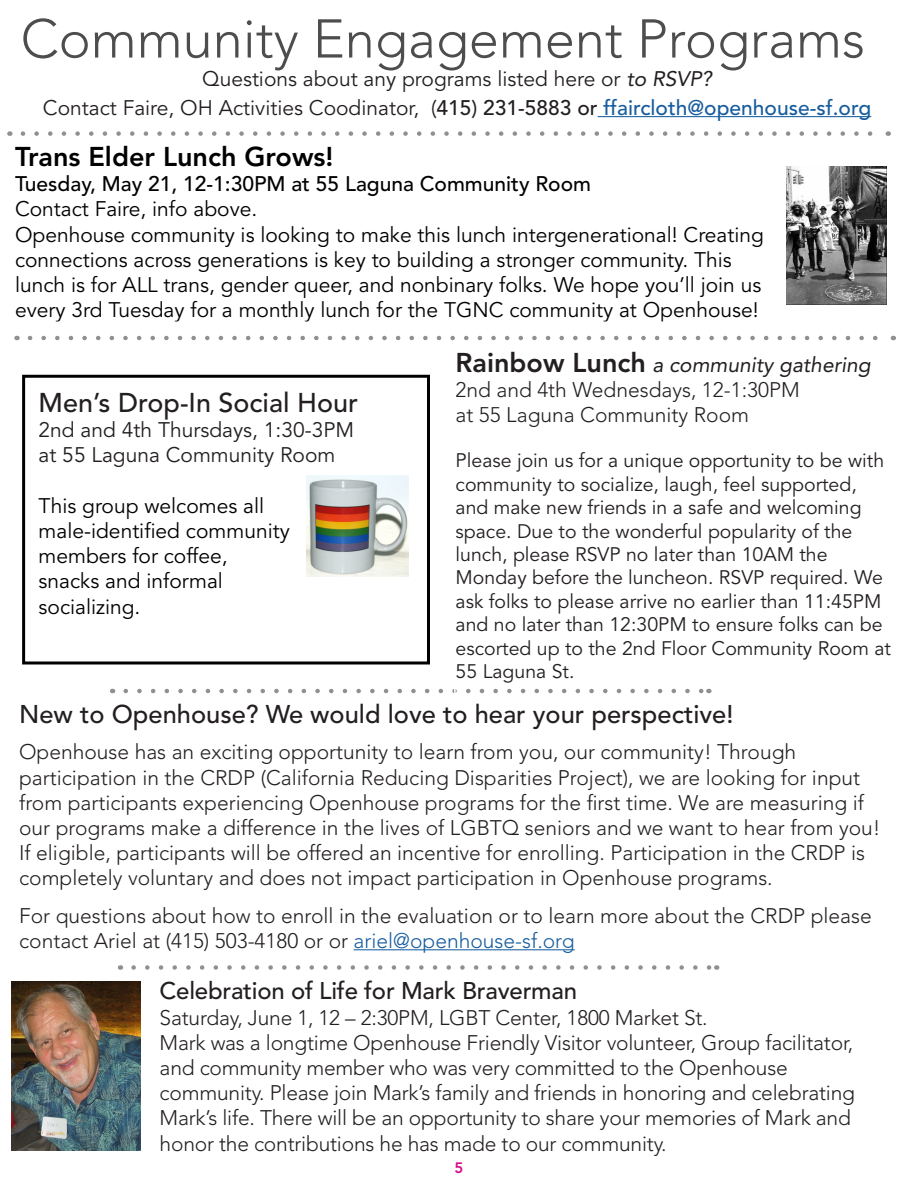
<style>
.page{position:relative;width:918px;height:1188px;background:#fff}
.page>*{position:absolute;margin:0;border:0;box-sizing:border-box;transform-origin:0 0}
.t1{font:300 54px "Avenir";color:#4d4d4d}
.t2{font:500 27px "Avenir";color:#231f20}
.t3{font:800 27px "Avenir";color:#000}
.t4{font:500 25.5px "Avenir";color:#231f20}
.t5{font:500 24px "Avenir";letter-spacing:-.01em;color:#231f20}
.t6{font:300 21px/25.2px "Avenir";color:#231f20}
.t7{font:21px/25.2px "Avenir";color:#000}
.t8{font:21px "Avenir";color:#231f20}
.t9{font:500 21px "Avenir";color:#000}
.t10{font:italic 21px "Avenir";color:#231f20}
.t11{font:19.5px/23.4px "Avenir";color:#231f20}
.t12{font:800 15px "Avenir";color:#d70c8c}
.s1{font-style:italic}
.s2{font-weight:500}
.s3{font-weight:500;color:#175d9e}
.s4{font-weight:800;font-style:normal;font-size:27px}
.s5{color:#175d9e}
</style>
<div class="page">
<svg style="left:23px;top:131px;width:850px;height:5px"></svg>
<svg style="left:126px;top:689px;width:576px;height:4px"></svg>
<hr style="left:354px;top:949px;width:221px;height:1px;background:#175d9e">
<div style="left:22px;top:375px;width:408px;height:290px;border:3px solid #000"></div>
<img style="left:787px;top:167px;width:99px;height:138px">
<svg style="left:30px;top:336px;width:848px;height:4px"></svg>
<hr style="left:598px;top:116px;width:273px;height:1px;background:#175d9e">
<img style="left:306px;top:476px;width:102px;height:101px">
<svg style="left:134px;top:965px;width:575px;height:5px"></svg>
<img style="left:12px;top:981px;width:129px;height:169px">
<p class="t1" style="left:21px;top:7px;width:846px">Community Engagement Programs</p>
<p class="t8" style="left:202px;top:67px;width:511px">Questions about any programs listed here or <span class="s1">to RSVP?</span></p>
<p class="t8" style="left:43px;top:95px;width:830px">Contact Faire, OH Activities Coodinator, (<span class="s2">415) 231-5883 or</span> <span class="s3">ffaircloth@openhouse-sf.org</span></p>
<p class="t3" style="left:15px;top:141px;width:320px">Trans Elder Lunch Grows!</p>
<p class="t9" style="left:15px;top:172px;width:578px">Tuesday, May 21, 12-1:30PM at 55 Laguna Community Room</p>
<p class="t7" style="left:15px;top:197px;width:244px">Contact Faire, info above.</p>
<p class="t7" style="left:15px;top:222px;width:751px">Openhouse community is looking to make this lunch intergenerational! Creating connections across generations is key to building a stronger community. This lunch is for ALL trans, gender queer, and nonbinary folks. We hope you’ll join us every 3rd Tuesday for a monthly lunch for the TGNC community at Openhouse!</p>
<p class="t2" style="left:39px;top:387px;width:321px">Men’s Drop-In Social Hour</p>
<p class="t8" style="left:39px;top:418px;width:317px">2nd and 4th Thursdays, 1:30-3PM</p>
<p class="t8" style="left:39px;top:443px;width:298px">at 55 Laguna Community Room</p>
<p class="t7" style="left:39px;top:493px;width:253px">This group welcomes all male-identified community members for coffee, snacks and informal socializing.</p>
<p class="t10" style="left:456px;top:353px;width:416px"><span class="s4">Rainbow Lunch</span> a community gathering</p>
<p class="t6" style="left:456px;top:377px;width:346px">2nd and 4th Wednesdays, 12-1:30PM</p>
<p class="t6" style="left:456px;top:403px;width:295px">at 55 Laguna Community Room</p>
<p class="t11" style="left:456px;top:450px;width:437px">Please join us for a unique opportunity to be with community to socialize, laugh, feel supported, and make new friends in a safe and welcoming space. Due to the wonderful popularity of the lunch, please RSVP no later than 10AM the Monday before the luncheon. RSVP required. We ask folks to please arrive no earlier than 11:45PM and no later than 12:30PM to ensure folks can be escorted up to the 2nd Floor Community Room at 55 Laguna St.</p>
<p class="t4" style="left:19px;top:700px;width:716px">New to Openhouse? We would love to hear your perspective!</p>
<p class="t6" style="left:19px;top:739px;width:863px">Openhouse has an exciting opportunity to learn from you, our community! Through participation in the CRDP (California Reducing Disparities Project), we are looking for input from participants experiencing Openhouse programs for the first time. We are measuring if our programs make a difference in the lives of LGBTQ seniors and we want to hear from you!<br>If eligible, participants will be offered an incentive for enrolling. Participation in the CRDP is completely voluntary and does not impact participation in Openhouse programs.</p>
<p class="t6" style="left:19px;top:903px;width:854px">For questions about how to enroll in the evaluation or to learn more about the CRDP please contact Ariel at (415) 503-4180 or or <span class="s5">ariel@openhouse-sf.org</span></p>
<p class="t5" style="left:160px;top:977px;width:419px">Celebration of Life for Mark Braverman</p>
<p class="t6" style="left:160px;top:1005px;width:550px">Saturday, June 1, 12 – 2:30PM, LGBT Center, 1800 Market St.</p>
<p class="t6" style="left:160px;top:1030px;width:697px">Mark was a longtime Openhouse Friendly Visitor volunteer, Group facilitator, and community member who was very committed to the Openhouse community. Please join Mark’s family and friends in honoring and celebrating Mark’s life. There will be an opportunity to share your memories of Mark and honor the contributions he has made to our community.</p>
<p class="t12" style="left:455px;top:1159px;width:10px">5</p>
</div>
